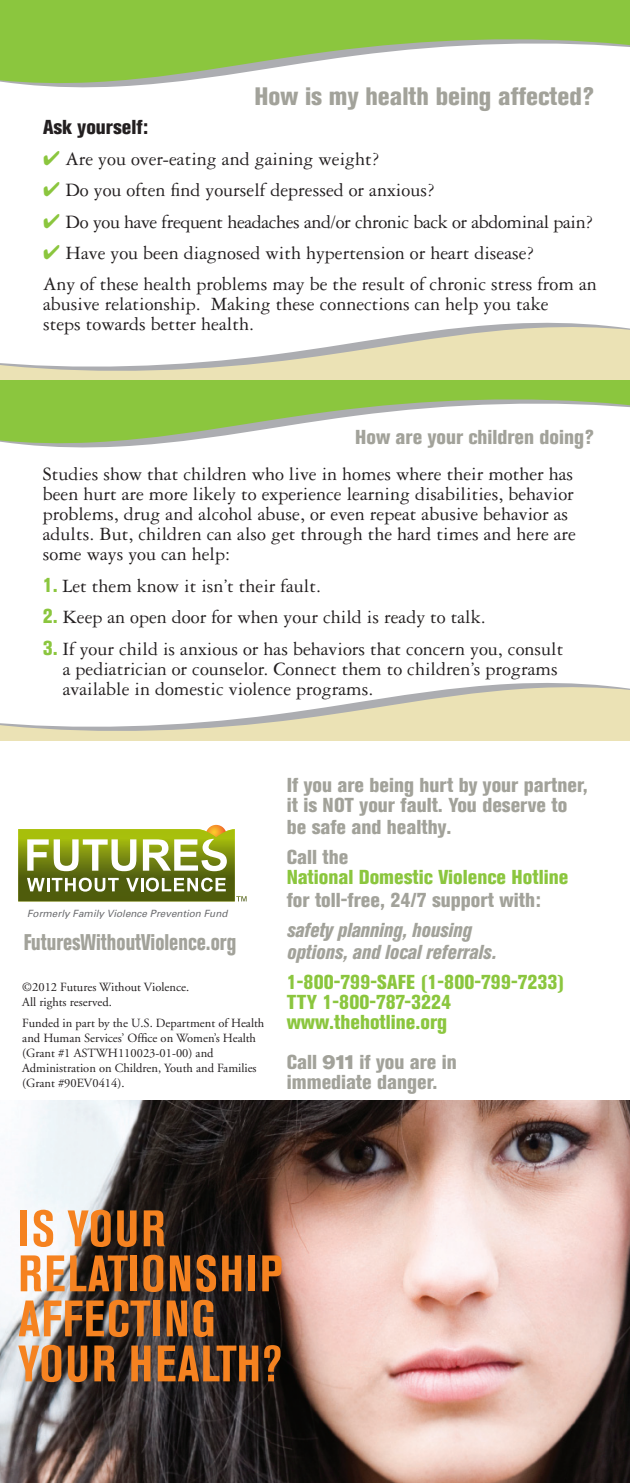
<style>
.page{position:relative;width:630px;height:1483px;background:#fff}
.page>*{position:absolute;margin:0;border:0;box-sizing:border-box;transform-origin:0 0}
.t1{font:700 condensed 50.75px/45px "Akzidenz Grotesk BE";letter-spacing:.035em;color:#f58220}
.t2{font:800 condensed 25px "Akzidenz Grotesk BE";color:#a2a29a}
.t3{font:800 condensed 22.5px "Akzidenz Grotesk BE";color:#a2a29a;scale:.85 1}
.t4{font:20px/20px "Garamond Three";color:#231f20}
.t5{font:800 condensed 20px/20px "Akzidenz Grotesk BE";color:#a2a29a}
.t6{font:800 condensed 20px/20px "Akzidenz Grotesk BE";color:#8bc63e}
.t7{font:20px "Garamond Three";letter-spacing:-.02em;color:#231f20}
.t8{font:italic 800 condensed 20px/22.5px "Akzidenz Grotesk BE";color:#a2a29a;scale:.93 1}
.t9{font:800 condensed 20px "Akzidenz Grotesk BE";color:#231f20}
.t10{font:12.5px/15px "Adobe Garamond";color:#231f20}
.t11{font:italic 10px "Univers";color:#6c6d70}
.s1{color:#8bc63e}
.s2{font-family:"Akzidenz Grotesk BE";font-weight:800;font-stretch:condensed;color:#8bc63e}
.s3{font-family:"Akzidenz Grotesk BE Super";font-weight:400;font-stretch:normal}
</style>
<div class="page">
<div style="left:0;top:0;width:630px;height:30px;background:#8bc63e"></div>
<svg style="left:21px;top:84px;width:131px;height:3px"></svg>
<svg style="left:0;top:30px;width:630px;height:54px;fill:#8bc63e"></svg>
<svg style="left:0;top:323px;width:630px;height:57px"></svg>
<svg style="left:20px;top:444px;width:133px;height:3px"></svg>
<svg style="left:0;top:380px;width:630px;height:64px;fill:#8bc63e"></svg>
<svg style="left:0;top:683px;width:630px;height:57px"></svg>
<img style="left:0;top:1100px;width:630px;height:382px">
<hr style="left:0;top:0;width:630px;height:1px;background:#fff">
<svg style="left:206px;top:825px;width:21px;height:21px"></svg>
<svg style="left:18px;top:829px;width:229px;height:72px"></svg>
<p class="t2" style="left:255px;top:81px;width:341px">How is my health being affected?</p>
<p class="t9" style="left:43px;top:115px;width:107px">Ask yourself:</p>
<p class="t4" style="left:43px;top:149px;width:338px"><span class="s1">✔</span> Are you over-eating and gaining weight?</p>
<p class="t4" style="left:43px;top:180px;width:393px"><span class="s1">✔</span> Do you often find yourself depressed or anxious?</p>
<p class="t7" style="left:43px;top:211px;width:552px"><span class="s1">✔</span> Do you have frequent headaches and/or chronic back or abdominal pain?</p>
<p class="t4" style="left:43px;top:237px;width:555px;line-height:31.2px"><span class="s1">✔</span> Have you been diagnosed with hypertension or heart disease?<br>Any of these health problems may be the result of chronic stress from an</p>
<p class="t4" style="left:43px;top:294px;width:507px">abusive relationship. Making these connections can help you take steps towards better health.</p>
<p class="t5" style="left:355px;top:427px;width:240px">How are your children doing?</p>
<p class="t4" style="left:43px;top:464px;width:535px">Studies show that children who live in homes where their mother has been hurt are more likely to experience learning disabilities, behavior problems, drug and alcohol abuse, or even repeat abusive behavior as adults. But, children can also get through the hard times and here are some ways you can help:</p>
<p class="t4" style="left:43px;top:576px;width:280px"><span class="s2">1.</span> Let them know it isn’t their fault.</p>
<p class="t4" style="left:43px;top:607px;width:444px"><span class="s2">2.</span> Keep an open door for when your child is ready to talk.</p>
<p class="t4" style="left:63px;top:639px;width:502px;text-indent:-20px"><span class="s2">3.</span> If your child is anxious or has behaviors that concern you, consult a pediatrician or counselor. Connect them to children’s programs available in domestic violence programs.</p>
<p class="t11" style="left:27px;top:907px;width:202px">Formerly Family Violence Prevention Fund</p>
<p class="t3" style="left:24px;top:929px;width:252px">FuturesWithoutViolence.org</p>
<p class="t10" style="left:22px;top:979px;width:168px">©2012 Futures Without Violence.<br>All rights reserved.</p>
<p class="t10" style="left:22px;top:1015px;width:244px">Funded in part by the U.S. Department of Health and Human Services’ Office on Women’s Health (Grant #1 ASTWH110023-01-00) and Administration on Children, Youth and Families (Grant #90EV0414).</p>
<p class="t5" style="left:287px;top:775px;width:303px">If you are being hurt by your partner, it is NOT your fault. You deserve to</p>
<p class="t5" style="left:287px;top:812px;width:166px;line-height:30px">be safe and healthy.<br>Call the</p>
<p class="t6" style="left:287px;top:867px;width:283px">National Domestic Violence Hotline</p>
<p class="t5" style="left:287px;top:890px;width:256px">for toll-free, 24/7 support with:</p>
<p class="t8" style="left:287px;top:919px;width:227px">safety planning, housing options, and local referrals.</p>
<p class="t6" style="left:287px;top:972px;width:279px">1-800-799-SAFE (1-800-799-7233)<br>TTY 1-800-787-3224 www.thehotline.org</p>
<p class="t5" style="left:287px;top:1052px;width:172px">Call <span class="s3">911</span> if you are in immediate danger.</p>
<h1 class="t1" style="left:18px;top:1206px;width:266px">IS YOUR<br>RELATIONSHIP<br>AFFECTING<br>YOUR HEALTH?</h1>
</div>
